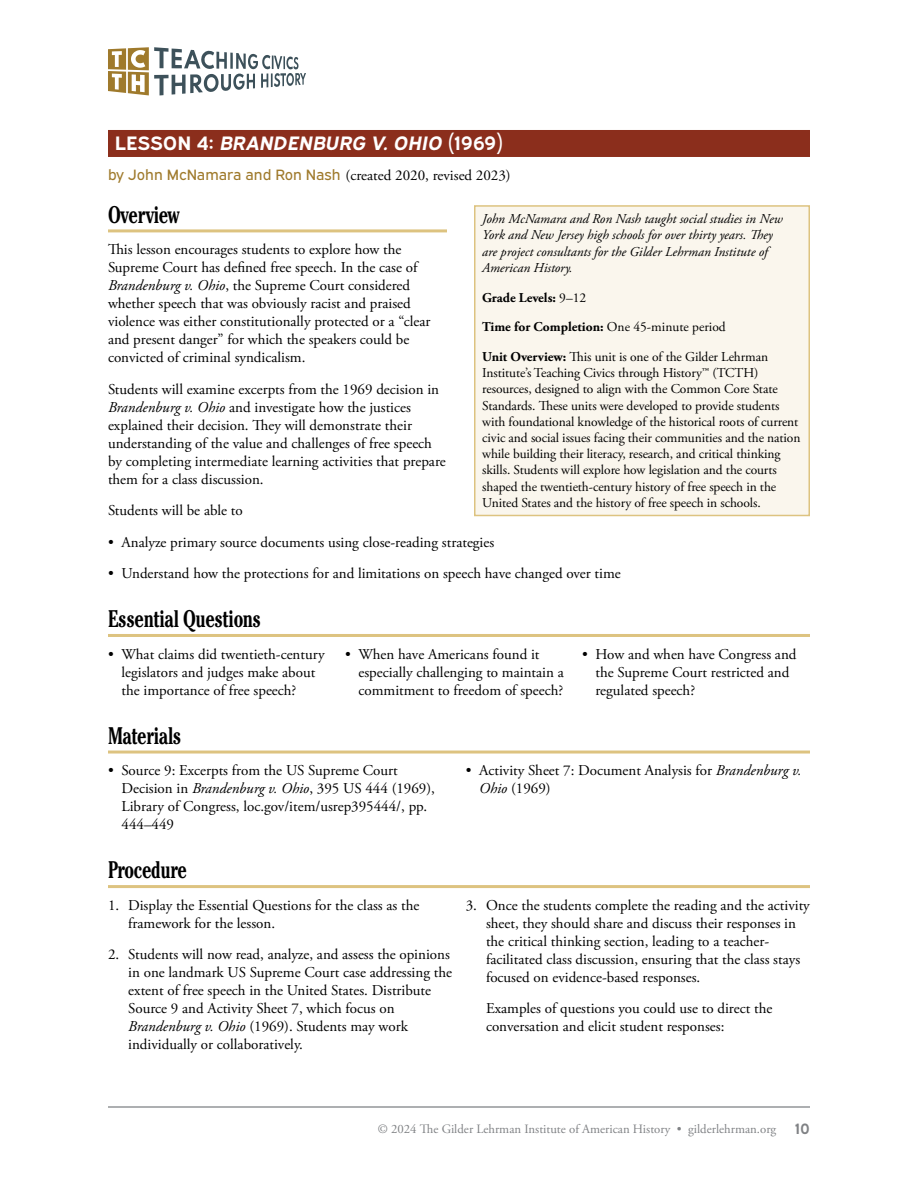
<style>
.page{position:relative;width:918px;height:1188px;background:#fff}
.page>*{position:absolute;margin:0;border:0;box-sizing:border-box;transform-origin:0 0}
.t1{font:700 condensed 24px "Cheltenham Pro";letter-spacing:-.02em;color:#000;scale:.8 1}
.t2{font:italic 700 19.5px "Expressway Rg";color:#fff}
.t3{font:15px/18px "Adobe Garamond Pro";color:#000}
.t4{font:700 15px "Expressway Rg";color:#808285}
.t5{font:13.5px/16.2px "Adobe Garamond Pro";letter-spacing:-.005em;color:#000}
.t6{font:italic 13.5px/16.2px "Adobe Garamond Pro";color:#000}
.t7{font:12.75px "Adobe Garamond Pro";color:#808285}
.s1{font-style:normal}
.s2{font-family:"Expressway Rg";color:#9f7a2c}
.s3{font-style:italic}
.s4{font-weight:700}
</style>
<div class="page">
<svg style="left:108px;top:47px;width:198px;height:48px"></svg>
<hr style="left:108px;top:1106px;width:702px;height:2px;background:#939598">
<div style="left:108px;top:130px;width:702px;height:27px;background:#8b2e1c"></div>
<hr style="left:108px;top:229px;width:339px;height:3px;background:#ddc380">
<hr style="left:108px;top:634px;width:702px;height:3px;background:#ddc380">
<hr style="left:108px;top:751px;width:702px;height:3px;background:#ddc380">
<hr style="left:108px;top:885px;width:702px;height:3px;background:#ddc380">
<div style="left:475px;top:206px;width:334px;height:309px;background:#faf6ed"></div>
<div style="left:474px;top:205px;width:336px;height:311px;border:2px solid #ddc380"></div>
<h2 class="t2" style="left:115px;top:128px;width:391px"><span class="s1">L E S S O N 4 :</span> BRANDENBURG V.OHIO <span class="s1">(1 9 6 9 )</span></h2>
<p class="t3" style="left:108px;top:167px;width:404px"><span class="s2">by John McNamara and Ron Nash</span> (created 2020, revised 2023)</p>
<h1 class="t1" style="left:108px;top:199px;width:91px">Overview</h1>
<p class="t3" style="left:108px;top:241px;width:324px">This lesson encourages students to explore how the Supreme Court has defined free speech. In the case of <span class="s3">Brandenburg v. Ohio</span>, the Supreme Court considered whether speech that was obviously racist and praised violence was either constitutionally protected or a “clear and present danger” for which the speakers could be convicted of criminal syndicalism.</p>
<p class="t3" style="left:108px;top:380px;width:339px">Students will examine excerpts from the 1969 decision in <span class="s3">Brandenburg v. Ohio</span> and investigate how the justices explained their decision. They will demonstrate their understanding of the value and challenges of free speech by completing intermediate learning activities that prepare them for a class discussion.</p>
<p class="t3" style="left:108px;top:502px;width:136px">Students will be able to</p>
<p class="t3" style="left:108px;top:533px;width:388px">• Analyze primary source documents using close-reading strategies</p>
<p class="t3" style="left:108px;top:565px;width:514px">• Understand how the protections for and limitations on speech have changed over time</p>
<h1 class="t1" style="left:108px;top:604px;width:193px">Essential Questions</h1>
<p class="t3" style="left:122px;top:646px;width:205px;text-indent:-14px">• What claims did twentieth-century legislators and judges make about the importance of free speech?</p>
<p class="t3" style="left:358px;top:646px;width:207px;text-indent:-13px">• When have Americans found it especially challenging to maintain a commitment to freedom of speech?</p>
<p class="t3" style="left:596px;top:646px;width:203px;text-indent:-14px">• How and when have Congress and the Supreme Court restricted and regulated speech?</p>
<h1 class="t1" style="left:108px;top:720px;width:93px">Materials</h1>
<p class="t3" style="left:122px;top:762px;width:315px;text-indent:-14px">• Source 9: Excerpts from the US Supreme Court Decision in <span class="s3">Brandenburg v. Ohio</span>, 395 US 444 (1969), Library of Congress, loc.gov/item/usrep395444/, pp.<br>444–449</p>
<p class="t3" style="left:479px;top:762px;width:324px;text-indent:-14px">• Activity Sheet 7: Document Analysis for <span class="s3">Brandenburg v.<br>Ohio</span> (1969)</p>
<h1 class="t1" style="left:108px;top:855px;width:100px">Procedure</h1>
<p class="t3" style="left:128px;top:897px;width:293px;text-indent:-20px">1. Display the Essential Questions for the class as the framework for the lesson.</p>
<p class="t3" style="left:128px;top:946px;width:325px;text-indent:-20px">2. Students will now read, analyze, and assess the opinions in one landmark US Supreme Court case addressing the extent of free speech in the United States. Distribute Source 9 and Activity Sheet 7, which focus on <span class="s3">Brandenburg v. Ohio</span> (1969). Students may work individually or collaboratively.</p>
<p class="t6" style="left:482px;top:211px;width:302px">John McNamara and Ron Nash taught social studies in New York and New Jersey high schools for over thirty years. They are project consultants for the Gilder Lehrman Institute of American History.</p>
<p class="t5" style="left:482px;top:283px;width:287px;line-height:29.7px"><span class="s4">Grade Levels:</span> 9–12<br><span class="s4">Time for Completion:</span> One 45-minute period<br><span class="s4">Unit Overview:</span> This unit is one of the Gilder Lehrman</p>
<p class="t5" style="left:482px;top:365px;width:320px">Institute’s Teaching Civics through History™ (TCTH) resources, designed to align with the Common Core State Standards. These units were developed to provide students with foundational knowledge of the historical roots of current civic and social issues facing their communities and the nation while building their literacy, research, and critical thinking skills. Students will explore how legislation and the courts shaped the twentieth-century history of free speech in the United States and the history of free speech in schools.</p>
<p class="t3" style="left:486px;top:897px;width:325px;text-indent:-20px">3. Once the students complete the reading and the activity sheet, they should share and discuss their responses in the critical thinking section, leading to a teacher&shy;facilitated class discussion, ensuring that the class stays focused on evidence-based responses.</p>
<p class="t3" style="left:486px;top:1000px;width:288px">Examples of questions you could use to direct the conversation and elicit student responses:</p>
<p class="t7" style="left:378px;top:1122px;width:400px">© 2024 The Gilder Lehrman Institute of American History • gilderlehrman.org</p>
<p class="t4" style="left:795px;top:1117px;width:16px">10</p>
</div>
